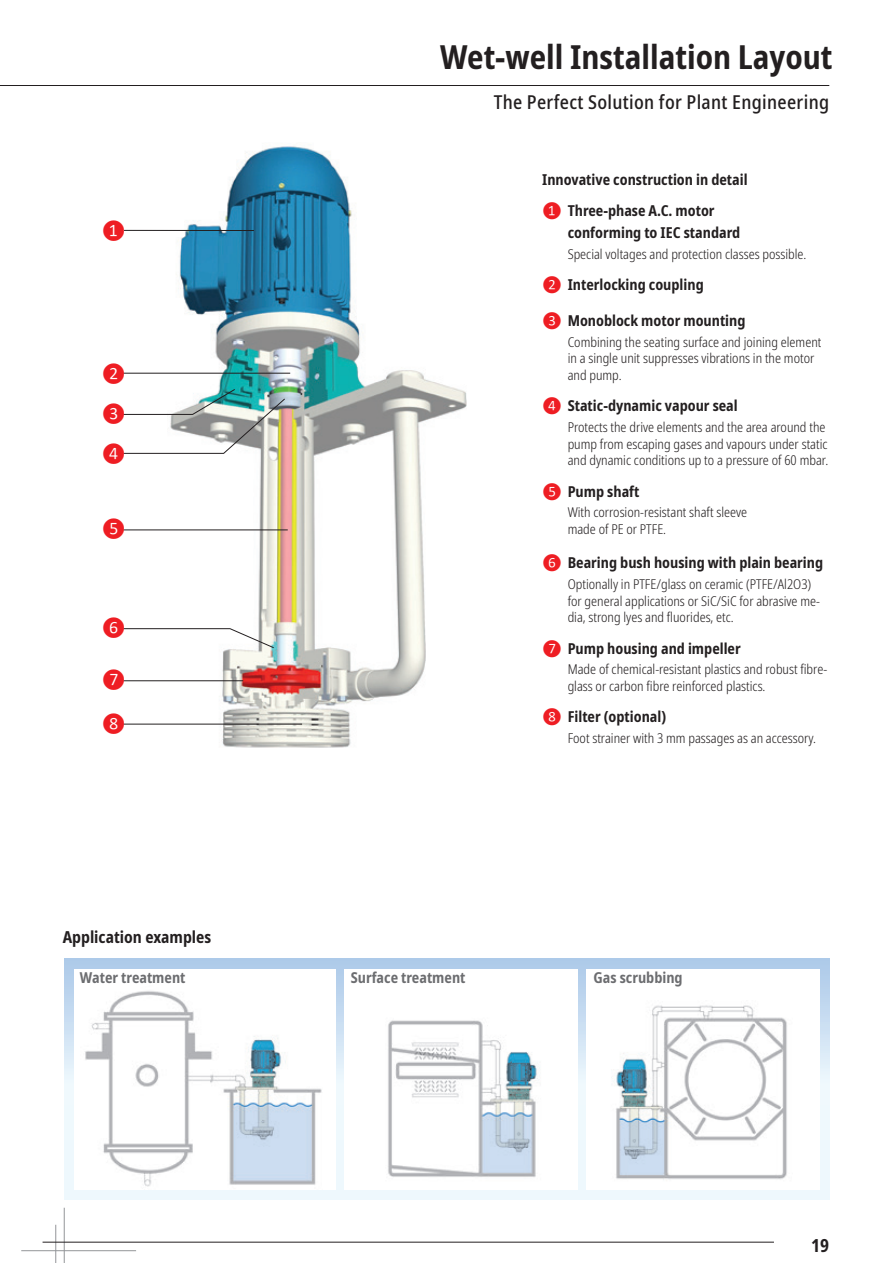
<style>
.page{position:relative;width:893px;height:1263px;background:#fff}
.page>*{position:absolute;margin:0;border:0;box-sizing:border-box;transform-origin:0 0}
.t1{font:700 condensed 33px "Noto Sans";color:#231f20}
.t2{font:500 condensed 19.5px "Noto Sans";letter-spacing:.015em;color:#231f20}
.t3{font:18px "Calibri";color:#ee1d23}
.t4{font:700 condensed 18px "Noto Sans";color:#231f20}
.t5{font:700 condensed 16.5px "Noto Sans";color:#231f20}
.t6{font:700 condensed 15px/30.8px "Noto Sans";color:#231f20}
.t7{font:700 condensed 15px "Noto Sans";color:#6c6d70}
.t8{font:300 condensed 13.5px/16.5px "Noto Sans";color:#231f20}
.s1{font-family:"Calibri";font-weight:400;font-stretch:normal;color:#ee1d23}
</style>
<div class="page">
<hr style="left:0;top:85px;width:829px;height:1px;background:#231f20">
<hr style="left:64px;top:1208px;width:1px;height:55px;background:#939598">
<hr style="left:55px;top:1225px;width:1px;height:38px;background:#939598">
<hr style="left:21px;top:1250px;width:115px;height:1px;background:#939598">
<hr style="left:43px;top:1242px;width:731px;height:1px;background:#231f20">
<svg style="left:64px;top:958px;width:765px;height:241px"></svg>
<div style="left:74px;top:969px;width:261px;height:221px;background:#fff"></div>
<img style="left:85px;top:991px;width:237px;height:196px">
<div style="left:344px;top:969px;width:234px;height:221px;background:#fff"></div>
<img style="left:388px;top:1020px;width:150px;height:157px">
<div style="left:587px;top:969px;width:233px;height:221px;background:#fff"></div>
<img style="left:611px;top:1005px;width:176px;height:175px">
<img style="left:167px;top:146px;width:299px;height:602px">
<hr style="left:124px;top:230px;width:130px;height:1px;background:#231f20">
<hr style="left:120px;top:373px;width:170px;height:1px;background:#231f20">
<hr style="left:123px;top:529px;width:165px;height:1px;background:#231f20">
<svg style="left:123px;top:628px;width:152px;height:21px"></svg>
<hr style="left:123px;top:724px;width:179px;height:1px;background:#231f20">
<svg style="left:123px;top:388px;width:163px;height:66px"></svg>
<hr style="left:123px;top:680px;width:120px;height:1px;background:#231f20">
<h3 class="t3" style="left:102px;top:219px;width:25px">❶</h3>
<h3 class="t3" style="left:102px;top:362px;width:25px">❷</h3>
<h3 class="t3" style="left:102px;top:402px;width:25px">❸</h3>
<h3 class="t3" style="left:102px;top:442px;width:25px">❹</h3>
<h3 class="t3" style="left:102px;top:517px;width:25px">❺</h3>
<h3 class="t3" style="left:102px;top:616px;width:25px">❻</h3>
<h3 class="t3" style="left:102px;top:668px;width:25px">❼</h3>
<h3 class="t3" style="left:102px;top:711px;width:25px">❽</h3>
<p class="t5" style="left:63px;top:925px;width:150px">Application examples</p>
<h1 class="t1" style="left:440px;top:33px;width:394px">Wet-well Installation Layout</h1>
<h2 class="t2" style="left:494px;top:88px;width:337px">The Perfect Solution for Plant Engineering</h2>
<p class="t6" style="left:542px;top:164px;width:207px">Innovative construction in detail<br><span class="s1">❶</span> Three-phase A.C. motor</p>
<p class="t6" style="left:568px;top:217px;width:174px">conforming to IEC standard</p>
<p class="t8" style="left:568px;top:246px;width:240px">Special voltages and protection classes possible.</p>
<p class="t6" style="left:542px;top:270px;width:163px"><span class="s1">❷</span> Interlocking coupling</p>
<p class="t6" style="left:542px;top:305px;width:205px"><span class="s1">❸</span> Monoblock motor mounting</p>
<p class="t8" style="left:568px;top:334px;width:255px">Combining the seating surface and joining element in a single unit suppresses vibrations in the motor and pump.</p>
<p class="t6" style="left:542px;top:391px;width:197px"><span class="s1">❹</span> Static-dynamic vapour seal</p>
<p class="t8" style="left:568px;top:419px;width:262px">Protects the drive elements and the area around the pump from escaping gases and vapours under static and dynamic conditions up to a pressure of 60 mbar.</p>
<p class="t6" style="left:542px;top:476px;width:99px"><span class="s1">❺</span> Pump shaft</p>
<p class="t8" style="left:568px;top:504px;width:181px">With corrosion-resistant shaft sleeve made of PE or PTFE.</p>
<p class="t6" style="left:542px;top:548px;width:283px"><span class="s1">❻</span> Bearing bush housing with plain bearing</p>
<p class="t8" style="left:568px;top:576px;width:254px">Optionally in PTFE/glass on ceramic (PTFE/Al2O3) for general applications or SiC/SiC for abrasive me&shy;dia, strong lyes and fluorides, etc.</p>
<p class="t6" style="left:542px;top:633px;width:200px"><span class="s1">❼</span> Pump housing and impeller</p>
<p class="t8" style="left:568px;top:661px;width:261px">Made of chemical-resistant plastics and robust fibre&shy;glass or carbon fibre reinforced plastics.</p>
<p class="t6" style="left:542px;top:702px;width:126px"><span class="s1">❽</span> Filter (optional)</p>
<p class="t8" style="left:568px;top:730px;width:250px">Foot strainer with 3 mm passages as an accessory.</p>
<p class="t7" style="left:80px;top:966px;width:107px">Water treatment</p>
<p class="t7" style="left:351px;top:966px;width:116px">Surface treatment</p>
<p class="t7" style="left:594px;top:966px;width:91px">Gas scrubbing</p>
<h3 class="t4" style="left:811px;top:1233px;width:19px">19</h3>
</div>
